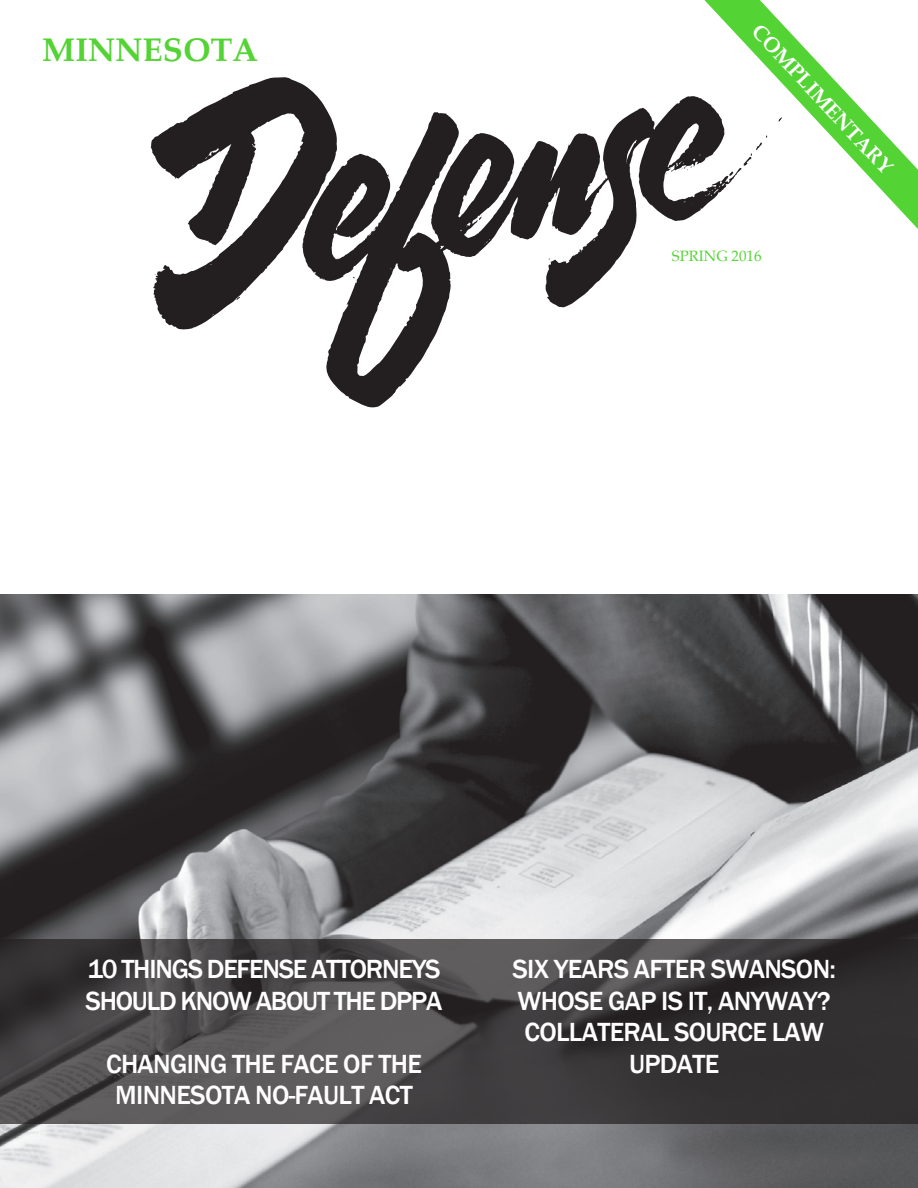
<style>
.page{position:relative;width:918px;height:1188px;background:#fff}
.page>*{position:absolute;margin:0;border:0;box-sizing:border-box;transform-origin:0 0}
.t1{font:700 33px "Palatino";color:#54d335}
.front_pg__title{font:500 27px/31.5px "Franklin Gothic";letter-spacing:-.025em;color:#fff;text-align:center}
.front_pg__title-2{font:500 27px/31.5px "Franklin Gothic";letter-spacing:-.045em;color:#fff}
.front_pg__title-3{font:700 21px "Palatino";color:#fff}
.t2{font:15px "Palatino";color:#54d335}
</style>
<div class="page">
<img style="left:0;top:594px;width:918px;height:594px">
<svg style="left:0;top:939px;width:918px;height:185px;background:#434142"></svg>
<svg style="left:704px;top:0;width:214px;height:229px"></svg>
<svg style="left:326px;top:95px;width:415px;height:313px"></svg>
<svg style="left:151px;top:77px;width:187px;height:253px"></svg>
<svg style="left:778px;top:117px;width:4px;height:5px"></svg>
<svg style="left:744px;top:136px;width:23px;height:30px"></svg>
<svg style="left:682px;top:166px;width:10px;height:4px"></svg>
<svg style="left:728px;top:171px;width:5px;height:5px"></svg>
<svg style="left:552px;top:208px;width:2px;height:7px"></svg>
<svg style="left:476px;top:215px;width:6px;height:6px"></svg>
<svg style="left:155px;top:274px;width:4px;height:4px"></svg>
<svg style="left:236px;top:297px;width:4px;height:3px"></svg>
<p class="t1" style="left:42px;top:21px;width:218px">MINNESOTA</p>
<p class="front_pg__title-3" style="left:769px;top:15px;width:197px;rotate:47deg">COMPLIMENTARY</p>
<p class="t2" style="left:672px;top:243px;width:91px">SPRING 2016</p>
<p class="front_pg__title-2" style="left:86px;top:954px;width:358px">10 THINGS DEFENSE ATTORNEYS<br>SHOULD KNOW ABOUT THE DPPA</p>
<p class="front_pg__title" style="left:106px;top:1048px;width:317px">CHANGING THE FACE OF THE<br>MINNESOTA NO-FAULT ACT</p>
<p class="front_pg__title" style="left:512px;top:954px;width:325px">SIX YEARS AFTER SWANSON:<br>WHOSE GAP IS IT, ANYWAY?<br>COLLATERAL SOURCE LAW<br>UPDATE</p>
</div>
